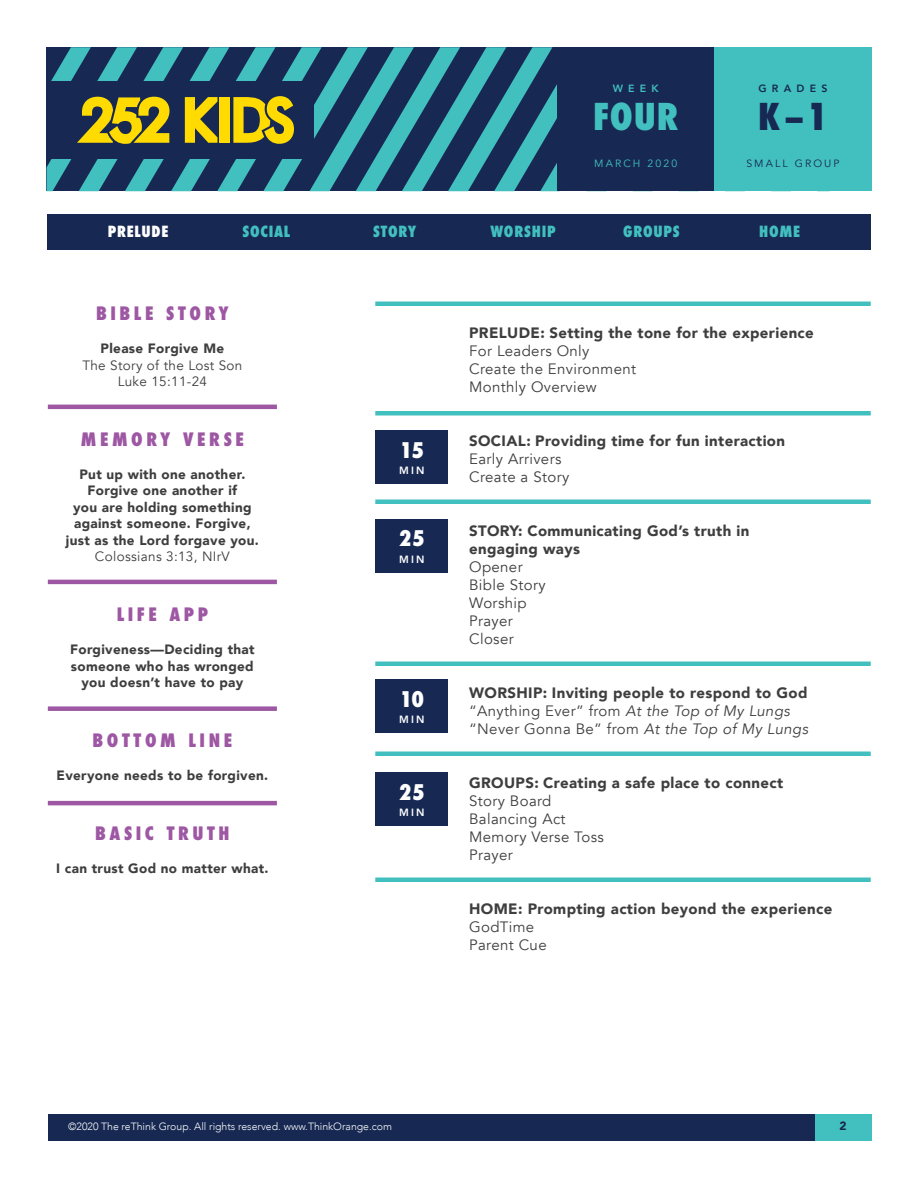
<style>
.page{position:relative;width:918px;height:1188px;background:#fff}
.page>*{position:absolute;margin:0;border:0;box-sizing:border-box;transform-origin:0 0}
.t1{font:800 condensed 36px "Futura";color:#42c0bf}
.t2{font:800 condensed 36px "Futura";color:#172953}
.t3{font:800 condensed 21px "Futura";color:#fff}
.t4{font:800 condensed 18px "Futura";letter-spacing:.2em;color:#9d57a3}
.Paragraph_Style_1{font:15px "Avenir";letter-spacing:.025em;color:#3e3e3f}
.t5{font:900 15px/18px "Avenir";letter-spacing:.025em;color:#3e3e3f}
.t6{font:800 condensed 15px "Futura";letter-spacing:.05em;color:#42c0bf}
.t7{font:800 condensed 15px "Futura";letter-spacing:.05em;color:#fff}
.t8{font:900 13.5px/16.5px "Avenir";letter-spacing:.025em;color:#3e3e3f;text-align:center}
.t9{font:13.5px/16.5px "Avenir";letter-spacing:.025em;color:#3e3e3f;text-align:center}
.t10{font:900 12px "Avenir";color:#172953}
.t11{font:300 10.5px "Avenir";color:#fff}
.t12{font:800 10.5px "Avenir";letter-spacing:.2em;color:#fff}
.t13{font:10.5px "Avenir";letter-spacing:.2em;color:#172953}
.t14{font:10.5px "Avenir";letter-spacing:.2em;color:#42c0bf}
.t15{font:800 10.5px "Avenir";letter-spacing:.5em;color:#172953}
.t16{font:800 10.5px "Avenir";color:#42c0bf}
.s1{font-style:italic}
</style>
<div class="page">
<div style="left:714px;top:47px;width:158px;height:144px;background:#42c0bf"></div>
<svg style="left:46px;top:47px;width:668px;height:144px;background:#2f5767"></svg>
<div style="left:48px;top:706px;width:229px;height:5px;background:#9d57a3"></div>
<hr style="left:48px;top:405px;width:229px;height:4px;background:#9d57a3">
<hr style="left:48px;top:580px;width:229px;height:4px;background:#9d57a3">
<hr style="left:48px;top:801px;width:229px;height:4px;background:#9d57a3">
<div style="left:48px;top:1114px;width:823px;height:28px;background:#172953"></div>
<div style="left:815px;top:1114px;width:57px;height:28px;background:#42c0bf"></div>
<div style="left:47px;top:214px;width:824px;height:36px;background:#172953"></div>
<hr style="left:375px;top:302px;width:496px;height:4px;background:#42c0bf">
<div style="left:375px;top:411px;width:496px;height:5px;background:#42c0bf"></div>
<hr style="left:375px;top:500px;width:496px;height:4px;background:#42c0bf">
<hr style="left:375px;top:662px;width:496px;height:4px;background:#42c0bf">
<hr style="left:375px;top:752px;width:496px;height:4px;background:#42c0bf">
<hr style="left:375px;top:878px;width:496px;height:4px;background:#42c0bf">
<div style="left:376px;top:772px;width:72px;height:54px;background:#172953"></div>
<div style="left:376px;top:680px;width:72px;height:54px;background:#172953"></div>
<div style="left:376px;top:519px;width:72px;height:54px;background:#172953"></div>
<div style="left:376px;top:430px;width:72px;height:54px;background:#172953"></div>
<p class="t16" style="left:613px;top:80px;width:48px">WEEK</p>
<p class="t15" style="left:758px;top:80px;width:71px">GRADES</p>
<h1 class="t1" style="left:593px;top:92px;width:87px">FOUR</h1>
<h1 class="t2" style="left:758px;top:92px;width:71px">K–1</h1>
<p class="t13" style="left:746px;top:157px;width:95px">SMALL GROUP</p>
<p class="t14" style="left:594px;top:157px;width:84px">MARCH 2020</p>
<p class="t7" style="left:108px;top:221px;width:62px">PRELUDE</p>
<p class="t6" style="left:243px;top:221px;width:49px">SOCIAL</p>
<p class="t6" style="left:373px;top:221px;width:45px">STORY</p>
<p class="t6" style="left:490px;top:221px;width:67px">WORSHIP</p>
<p class="t6" style="left:623px;top:221px;width:58px">GROUPS</p>
<p class="t6" style="left:759px;top:221px;width:42px">HOME</p>
<p class="t4" style="left:96px;top:301px;width:134px">BIBLE STORY</p>
<p class="t8" style="left:101px;top:340px;width:125px">Please Forgive Me</p>
<p class="t9" style="left:82px;top:357px;width:162px">The Story of the Lost Son<br>Luke 15:11-24</p>
<p class="t4" style="left:81px;top:427px;width:165px">MEMORY VERSE</p>
<p class="t8" style="left:66px;top:465px;width:195px">Put up with one another.<br>Forgive one another if<br>you are holding something against someone. Forgive, just as the Lord forgave you.</p>
<p class="t9" style="left:95px;top:549px;width:136px">Colossians 3:13, NIrV</p>
<p class="t4" style="left:117px;top:602px;width:93px">LIFE APP</p>
<p class="t8" style="left:70px;top:641px;width:186px">Forgiveness—Deciding that someone who has wronged you doesn’t have to pay</p>
<p class="t4" style="left:93px;top:728px;width:141px">BOTTOM LINE</p>
<p class="t8" style="left:57px;top:767px;width:213px">Everyone needs to be forgiven.</p>
<p class="t4" style="left:95px;top:821px;width:136px">BASIC TRUTH</p>
<p class="t8" style="left:56px;top:860px;width:214px">I can trust God no matter what.</p>
<p class="t3" style="left:400px;top:436px;width:26px">15</p>
<p class="t12" style="left:399px;top:463px;width:27px">MIN</p>
<p class="t3" style="left:399px;top:524px;width:27px">25</p>
<p class="t12" style="left:399px;top:551px;width:27px">MIN</p>
<p class="t3" style="left:399px;top:685px;width:26px">10</p>
<p class="t12" style="left:399px;top:712px;width:27px">MIN</p>
<p class="t3" style="left:399px;top:778px;width:27px">25</p>
<p class="t12" style="left:399px;top:805px;width:27px">MIN</p>
<p class="t5" style="left:469px;top:323px;width:346px">PRELUDE: Setting the tone for the experience</p>
<p class="Paragraph_Style_1" style="left:469px;top:341px;width:122px">For Leaders Only</p>
<p class="Paragraph_Style_1" style="left:469px;top:359px;width:169px">Create the Environment</p>
<p class="Paragraph_Style_1" style="left:469px;top:377px;width:129px">Monthly Overview</p>
<p class="t5" style="left:469px;top:431px;width:317px">SOCIAL: Providing time for fun interaction</p>
<p class="Paragraph_Style_1" style="left:469px;top:449px;width:94px">Early Arrivers</p>
<p class="Paragraph_Style_1" style="left:469px;top:467px;width:102px">Create a Story</p>
<p class="t5" style="left:469px;top:521px;width:282px">STORY: Communicating God’s truth in engaging ways</p>
<p class="Paragraph_Style_1" style="left:469px;top:557px;width:55px">Opener</p>
<p class="Paragraph_Style_1" style="left:469px;top:575px;width:78px">Bible Story</p>
<p class="Paragraph_Style_1" style="left:469px;top:593px;width:59px">Worship</p>
<p class="Paragraph_Style_1" style="left:469px;top:611px;width:45px">Prayer</p>
<p class="Paragraph_Style_1" style="left:469px;top:629px;width:46px">Closer</p>
<p class="t5" style="left:469px;top:683px;width:340px">WORSHIP: Inviting people to respond to God</p>
<p class="Paragraph_Style_1" style="left:469px;top:701px;width:322px">“Anything Ever” from <span class="s1">At the Top of My Lungs</span></p>
<p class="Paragraph_Style_1" style="left:469px;top:719px;width:341px">“Never Gonna Be” from <span class="s1">At the Top of My Lungs</span></p>
<p class="t5" style="left:469px;top:773px;width:316px">GROUPS: Creating a safe place to connect</p>
<p class="Paragraph_Style_1" style="left:469px;top:791px;width:84px">Story Board</p>
<p class="Paragraph_Style_1" style="left:469px;top:809px;width:98px">Balancing Act</p>
<p class="Paragraph_Style_1" style="left:469px;top:827px;width:136px">Memory Verse Toss</p>
<p class="Paragraph_Style_1" style="left:469px;top:845px;width:45px">Prayer</p>
<p class="t5" style="left:469px;top:899px;width:365px">HOME: Prompting action beyond the experience</p>
<p class="Paragraph_Style_1" style="left:469px;top:917px;width:67px">GodTime</p>
<p class="Paragraph_Style_1" style="left:469px;top:935px;width:79px">Parent Cue</p>
<p class="t11" style="left:68px;top:1120px;width:325px">©2020 The reThink Group. All rights reserved. www.ThinkOrange.com</p>
<p class="t10" style="left:840px;top:1115px;width:9px">2</p>
</div>
